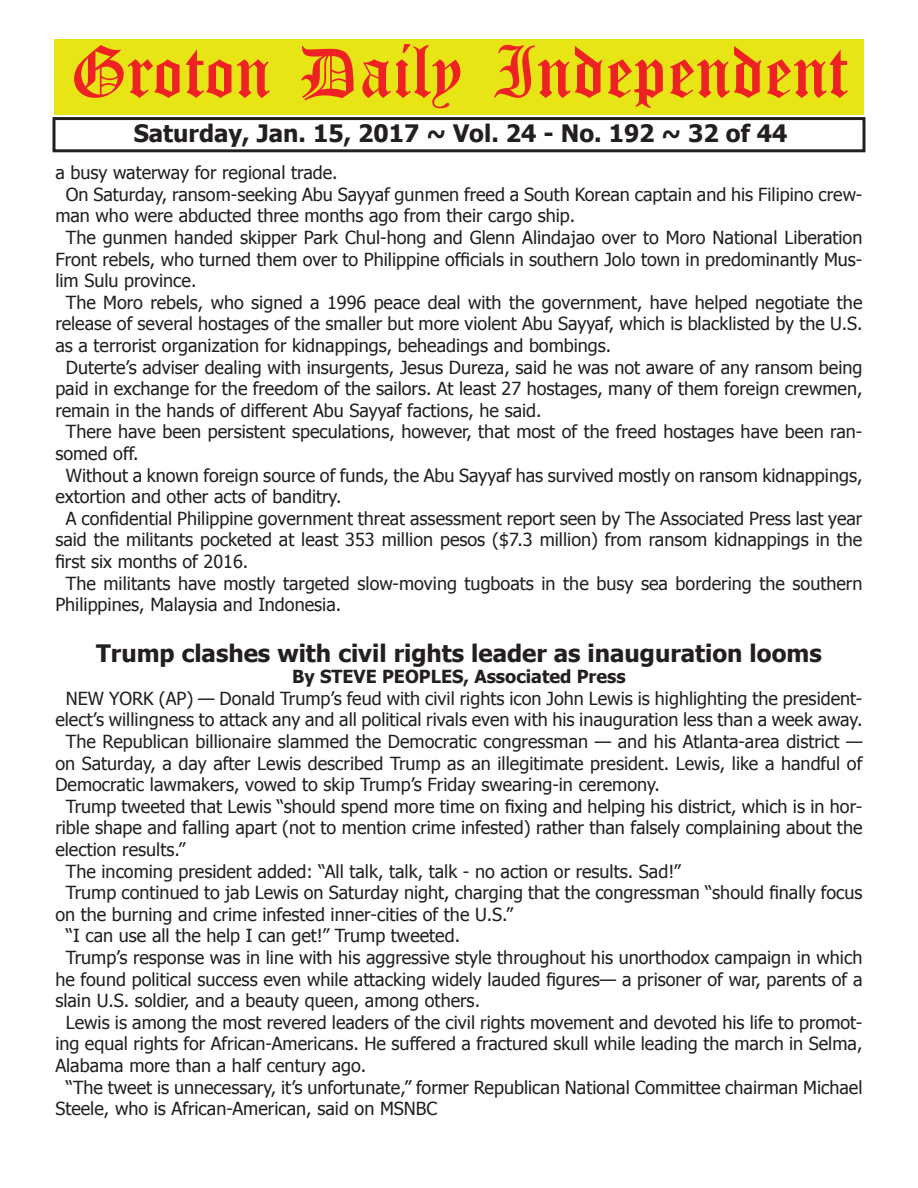
<style>
.page{position:relative;width:918px;height:1188px;background:#fff}
.page>*{position:absolute;margin:0;border:0;box-sizing:border-box;transform-origin:0 0}
.t1{font:54px "Old English Five";color:#ee2123}
.t2{font:700 24px "Tahoma";color:#231f20}
.t3{font:18px "Tahoma";color:#231f20}
.t4{font:700 18px "Tahoma";color:#231f20}
</style>
<div class="page">
<div style="left:52px;top:117px;width:814px;height:35px;border:3px solid #231f20"></div>
<div style="left:54px;top:40px;width:810px;height:75px;background:#e7e515"></div>
<h1 class="t1" style="left:70px;top:47px;width:779px">Groton Daily Independent</h1>
<h2 class="t2" style="left:134px;top:116px;width:655px">Saturday, Jan. 15, 2017 ~ Vol. 24 - No. 192 ~ 32 of 44</h2>
<p class="t3" style="left:55px;top:161px;width:284px">a busy waterway for regional trade.</p>
<p class="t3" style="left:66px;top:182px;width:798px">On Saturday, ransom-seeking Abu Sayyaf gunmen freed a South Korean captain and his Filipino crew-</p>
<p class="t3" style="left:55px;top:204px;width:521px">man who were abducted three months ago from their cargo ship.</p>
<p class="t3" style="left:66px;top:225px;width:798px">The gunmen handed skipper Park Chul-hong and Glenn Alindajao over to Moro National Liberation</p>
<p class="t3" style="left:55px;top:247px;width:809px">Front rebels, who turned them over to Philippine officials in southern Jolo town in predominantly Mus-</p>
<p class="t3" style="left:55px;top:269px;width:143px">lim Sulu province.</p>
<p class="t3" style="left:66px;top:290px;width:798px">The Moro rebels, who signed a 1996 peace deal with the government, have helped negotiate the</p>
<p class="t3" style="left:55px;top:312px;width:809px">release of several hostages of the smaller but more violent Abu Sayyaf, which is blacklisted by the U.S.</p>
<p class="t3" style="left:55px;top:333px;width:558px">as a terrorist organization for kidnappings, beheadings and bombings.</p>
<p class="t3" style="left:66px;top:355px;width:798px">Duterte’s adviser dealing with insurgents, Jesus Dureza, said he was not aware of any ransom being</p>
<p class="t3" style="left:55px;top:377px;width:809px">paid in exchange for the freedom of the sailors. At least 27 hostages, many of them foreign crewmen,</p>
<p class="t3" style="left:55px;top:398px;width:488px">remain in the hands of different Abu Sayyaf factions, he said.</p>
<p class="t3" style="left:66px;top:420px;width:798px">There have been persistent speculations, however, that most of the freed hostages have been ran-</p>
<p class="t3" style="left:55px;top:441px;width:85px">somed off.</p>
<p class="t3" style="left:66px;top:463px;width:798px">Without a known foreign source of funds, the Abu Sayyaf has survived mostly on ransom kidnappings,</p>
<p class="t3" style="left:55px;top:485px;width:288px">extortion and other acts of banditry.</p>
<p class="t3" style="left:66px;top:506px;width:798px">A confidential Philippine government threat assessment report seen by The Associated Press last year</p>
<p class="t3" style="left:55px;top:528px;width:809px">said the militants pocketed at least 353 million pesos ($7.3 million) from ransom kidnappings in the</p>
<p class="t3" style="left:55px;top:549px;width:194px">first six months of 2016.</p>
<p class="t3" style="left:66px;top:571px;width:798px">The militants have mostly targeted slow-moving tugboats in the busy sea bordering the southern</p>
<p class="t3" style="left:55px;top:593px;width:287px">Philippines, Malaysia and Indonesia.</p>
<h2 class="t2" style="left:96px;top:636px;width:727px">Trump clashes with civil rights leader as inauguration looms</h2>
<p class="t4" style="left:292px;top:664px;width:335px">By STEVE PEOPLES, Associated Press</p>
<p class="t3" style="left:66px;top:686px;width:798px">NEW YORK (AP) — Donald Trump’s feud with civil rights icon John Lewis is highlighting the president-</p>
<p class="t3" style="left:55px;top:708px;width:809px">elect’s willingness to attack any and all political rivals even with his inauguration less than a week away.</p>
<p class="t3" style="left:66px;top:729px;width:798px">The Republican billionaire slammed the Democratic congressman — and his Atlanta-area district —</p>
<p class="t3" style="left:55px;top:751px;width:809px">on Saturday, a day after Lewis described Trump as an illegitimate president. Lewis, like a handful of</p>
<p class="t3" style="left:55px;top:773px;width:606px">Democratic lawmakers, vowed to skip Trump’s Friday swearing-in ceremony.</p>
<p class="t3" style="left:66px;top:794px;width:798px">Trump tweeted that Lewis “should spend more time on fixing and helping his district, which is in hor-</p>
<p class="t3" style="left:55px;top:816px;width:809px">rible shape and falling apart (not to mention crime infested) rather than falsely complaining about the</p>
<p class="t3" style="left:55px;top:837px;width:131px">election results.”</p>
<p class="t3" style="left:66px;top:859px;width:616px">The incoming president added: “All talk, talk, talk - no action or results. Sad!”</p>
<p class="t3" style="left:66px;top:881px;width:798px">Trump continued to jab Lewis on Saturday night, charging that the congressman “should finally focus</p>
<p class="t3" style="left:55px;top:902px;width:459px">on the burning and crime infested inner-cities of the U.S.”</p>
<p class="t3" style="left:66px;top:924px;width:396px">“I can use all the help I can get!” Trump tweeted.</p>
<p class="t3" style="left:66px;top:945px;width:798px">Trump’s response was in line with his aggressive style throughout his unorthodox campaign in which</p>
<p class="t3" style="left:55px;top:967px;width:809px">he found political success even while attacking widely lauded figures— a prisoner of war, parents of a</p>
<p class="t3" style="left:55px;top:989px;width:426px">slain U.S. soldier, and a beauty queen, among others.</p>
<p class="t3" style="left:66px;top:1010px;width:798px">Lewis is among the most revered leaders of the civil rights movement and devoted his life to promot-</p>
<p class="t3" style="left:55px;top:1032px;width:809px">ing equal rights for African-Americans. He suffered a fractured skull while leading the march in Selma,</p>
<p class="t3" style="left:55px;top:1053px;width:312px">Alabama more than a half century ago.</p>
<p class="t3" style="left:66px;top:1075px;width:798px">“The tweet is unnecessary, it’s unfortunate,” former Republican National Committee chairman Michael</p>
<p class="t3" style="left:55px;top:1097px;width:384px">Steele, who is African-American, said on MSNBC</p>
</div>
